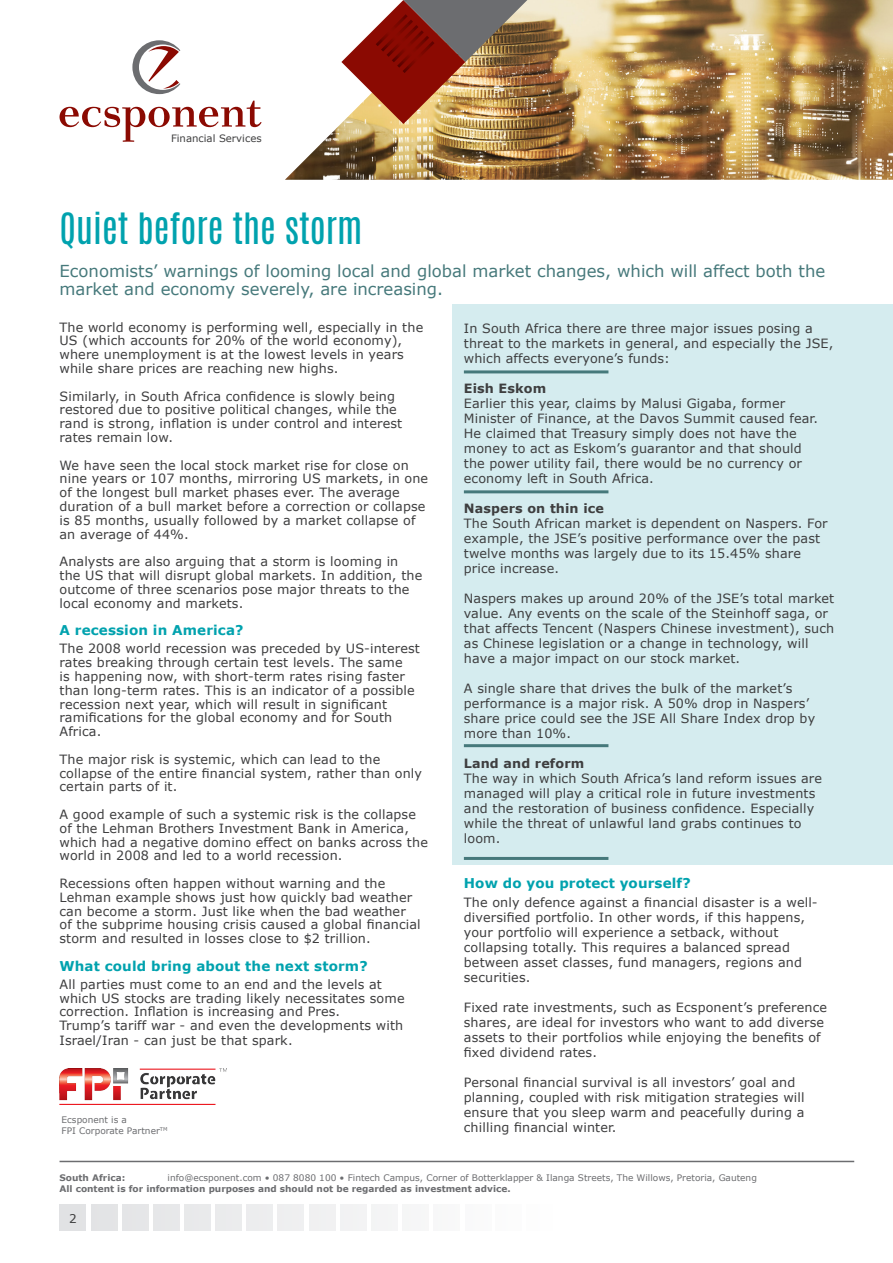
<style>
.page{position:relative;width:893px;height:1263px;background:#fff}
.page>*{position:absolute;margin:0;border:0;box-sizing:border-box;transform-origin:0 0}
.t1{font:36px "Antonio";color:#00a2ae}
.Subheading{font:16.5px/18px "Verdana";color:#46797b}
.Paragraph_Style_3{font:700 13.5px "Verdana";letter-spacing:.01em;color:#00a2ae}
.Paragraph_Style_3-2{font:12.75px/15px "Verdana";letter-spacing:.01em;color:#3e3e3f}
.Paragraph_Style_3-3{font:700 12.75px "Verdana";letter-spacing:.01em;color:#3e3e3f}
.Paragraph_Style_3-4{font:12px "Verdana";color:#3e3e3f}
.t2{font:10.2px "Verdana";color:#3e3e3f}
.t3{font:9px "Verdana";color:#6c6d70}
.t4{font:700 9px "Verdana";color:#6c6d70}
</style>
<div class="page">
<div style="left:60px;top:1204px;width:26px;height:27px;background:#e1e2e4"></div>
<div style="left:91px;top:1204px;width:26px;height:27px;background:#e1e2e4"></div>
<div style="left:122px;top:1204px;width:27px;height:27px;background:#e1e2e4"></div>
<div style="left:153px;top:1204px;width:27px;height:27px;background:#e1e2e4"></div>
<div style="left:184px;top:1204px;width:27px;height:27px;background:#e9e9eb"></div>
<div style="left:215px;top:1204px;width:27px;height:27px;background:#ebebed"></div>
<div style="left:246px;top:1204px;width:27px;height:27px;background:#ededee"></div>
<div style="left:277px;top:1204px;width:27px;height:27px;background:#eeeff0"></div>
<div style="left:309px;top:1204px;width:27px;height:27px;background:#f0f1f2"></div>
<div style="left:340px;top:1204px;width:27px;height:27px;background:#f2f3f3"></div>
<div style="left:371px;top:1204px;width:27px;height:27px;background:#f4f4f5"></div>
<div style="left:402px;top:1204px;width:27px;height:27px;background:#f6f6f7"></div>
<div style="left:434px;top:1204px;width:26px;height:27px;background:#f8f8f8"></div>
<div style="left:465px;top:1204px;width:26px;height:27px;background:#fafafa"></div>
<hr style="left:60px;top:1161px;width:794px;height:1px;background:#6c6d70">
<img style="left:285px;top:0;width:608px;height:180px">
<div style="left:453px;top:304px;width:440px;height:561px;background:#d5ecef"></div>
<hr style="left:464px;top:490px;width:144px;height:3px;background:#46797b">
<hr style="left:464px;top:744px;width:144px;height:3px;background:#46797b">
<hr style="left:464px;top:857px;width:144px;height:3px;background:#46797b">
<hr style="left:464px;top:370px;width:144px;height:3px;background:#46797b">
<svg style="left:132px;top:40px;width:48px;height:54px"></svg>
<svg style="left:60px;top:101px;width:202px;height:41px"></svg>
<img style="left:341px;top:0;width:186px;height:124px">
<img style="left:60px;top:1068px;width:167px;height:36px">
<p class="t2" style="left:171px;top:131px;width:92px">Financial Services</p>
<p class="t1" style="left:60px;top:202px;width:304px">Quiet before the storm</p>
<p class="Subheading" style="left:60px;top:261px;width:767px">Economists’ warnings of looming local and global market changes, which will affect both the market and economy severely, are increasing.</p>
<p class="Paragraph_Style_3-2" style="left:60px;top:320px;width:365px;line-height:13.8px">The world economy is performing well, especially in the US (which accounts for 20% of the world economy), where unemployment is at the lowest levels in years while share prices are reaching new highs.</p>
<p class="Paragraph_Style_3-2" style="left:60px;top:389px;width:344px;line-height:13.8px">Similarly, in South Africa confidence is slowly being restored due to positive political changes, while the rand is strong, inflation is under control and interest rates remain low.</p>
<p class="Paragraph_Style_3-2" style="left:60px;top:458px;width:370px;line-height:13.8px">We have seen the local stock market rise for close on nine years or 107 months, mirroring US markets, in one of the longest bull market phases ever. The average duration of a bull market before a correction or collapse is 85 months, usually followed by a market collapse of an average of 44%.</p>
<p class="Paragraph_Style_3-2" style="left:60px;top:555px;width:364px;line-height:13.8px">Analysts are also arguing that a storm is looming in the US that will disrupt global markets. In addition, the outcome of three scenarios pose major threats to the local economy and markets.</p>
<p class="Paragraph_Style_3" style="left:60px;top:621px;width:185px">A recession in America?</p>
<p class="Paragraph_Style_3-2" style="left:60px;top:642px;width:362px;line-height:13.8px">The 2008 world recession was preceded by US-interest rates breaking through certain test levels. The same<br>is happening now, with short-term rates rising faster than long-term rates. This is an indicator of a possible recession next year, which will result in significant ramifications for the global economy and for South Africa.</p>
<p class="Paragraph_Style_3-2" style="left:60px;top:752px;width:364px;line-height:13.8px">The major risk is systemic, which can lead to the collapse of the entire financial system, rather than only certain parts of it.</p>
<p class="Paragraph_Style_3-2" style="left:60px;top:807px;width:370px;line-height:13.8px">A good example of such a systemic risk is the collapse of the Lehman Brothers Investment Bank in America, which had a negative domino effect on banks across the world in 2008 and led to a world recession.</p>
<p class="Paragraph_Style_3-2" style="left:60px;top:876px;width:363px;line-height:13.8px">Recessions often happen without warning and the Lehman example shows just how quickly bad weather can become a storm. Just like when the bad weather of the subprime housing crisis caused a global financial storm and resulted in losses close to $2 trillion.</p>
<p class="Paragraph_Style_3" style="left:60px;top:956px;width:310px">What could bring about the next storm?</p>
<p class="Paragraph_Style_3-2" style="left:60px;top:977px;width:347px;line-height:13.8px">All parties must come to an end and the levels at which US stocks are trading likely necessitates some correction. Inflation is increasing and Pres.</p>
<p class="Paragraph_Style_3-2" style="left:60px;top:1018px;width:345px">Trump’s tariff war - and even the developments with<br>Israel/Iran - can just be that spark.</p>
<p class="Paragraph_Style_3-2" style="left:464px;top:320px;width:371px">In South Africa there are three major issues posing a threat to the markets in general, and especially the JSE, which affects everyone’s funds:</p>
<p class="Paragraph_Style_3-3" style="left:464px;top:379px;width:84px">Eish Eskom</p>
<p class="Paragraph_Style_3-2" style="left:464px;top:395px;width:356px">Earlier this year, claims by Malusi Gigaba, former Minister of Finance, at the Davos Summit caused fear.<br>He claimed that Treasury simply does not have the money to act as Eskom’s guarantor and that should the power utility fail, there would be no currency or economy left in South Africa.</p>
<p class="Paragraph_Style_3-3" style="left:464px;top:499px;width:142px">Naspers on thin ice</p>
<p class="Paragraph_Style_3-2" style="left:464px;top:515px;width:365px">The South African market is dependent on Naspers. For example, the JSE’s positive performance over the past twelve months was largely due to its 15.45% share price increase.</p>
<p class="Paragraph_Style_3-2" style="left:464px;top:590px;width:372px">Naspers makes up around 20% of the JSE’s total market value. Any events on the scale of the Steinhoff saga, or that affects Tencent (Naspers Chinese investment), such as Chinese legislation or a change in technology, will have a major impact on our stock market.</p>
<p class="Paragraph_Style_3-2" style="left:464px;top:680px;width:353px">A single share that drives the bulk of the market’s performance is a major risk. A 50% drop in Naspers’ share price could see the JSE All Share Index drop by more than 10%.</p>
<p class="Paragraph_Style_3-3" style="left:464px;top:754px;width:122px">Land and reform</p>
<p class="Paragraph_Style_3-2" style="left:464px;top:770px;width:360px">The way in which South Africa’s land reform issues are managed will play a critical role in future investments and the restoration of business confidence. Especially while the threat of unlawful land grabs continues to loom.</p>
<p class="Paragraph_Style_3" style="left:464px;top:873px;width:228px">How do you protect yourself?</p>
<p class="Paragraph_Style_3-2" style="left:464px;top:895px;width:355px">The only defence against a financial disaster is a well&shy;diversified portfolio. In other words, if this happens, your portfolio will experience a setback, without collapsing totally. This requires a balanced spread between asset classes, fund managers, regions and securities.</p>
<p class="Paragraph_Style_3-2" style="left:464px;top:1000px;width:365px">Fixed rate investments, such as Ecsponent’s preference shares, are ideal for investors who want to add diverse assets to their portfolios while enjoying the benefits of fixed dividend rates.</p>
<p class="Paragraph_Style_3-2" style="left:464px;top:1075px;width:342px">Personal financial survival is all investors’ goal and planning, coupled with risk mitigation strategies will ensure that you sleep warm and peacefully during a chilling financial winter.</p>
<p class="t3" style="left:62px;top:1114px;width:67px">Ecsponent is a</p>
<p class="t3" style="left:62px;top:1125px;width:107px">FPI Corporate Partner<sup>TM</sup></p>
<p class="t4" style="left:60px;top:1172px;width:67px">South Africa:</p>
<p class="t3" style="left:168px;top:1172px;width:591px">info@ecsponent.com • 087 8080 100 • Fintech Campus, Corner of Botterklapper &amp; Ilanga Streets, The Willows, Pretoria, Gauteng</p>
<p class="t4" style="left:60px;top:1182px;width:453px">All content is for information purposes and should not be regarded as investment advice.</p>
<p class="Paragraph_Style_3-4" style="left:69px;top:1210px;width:9px">2</p>
</div>
